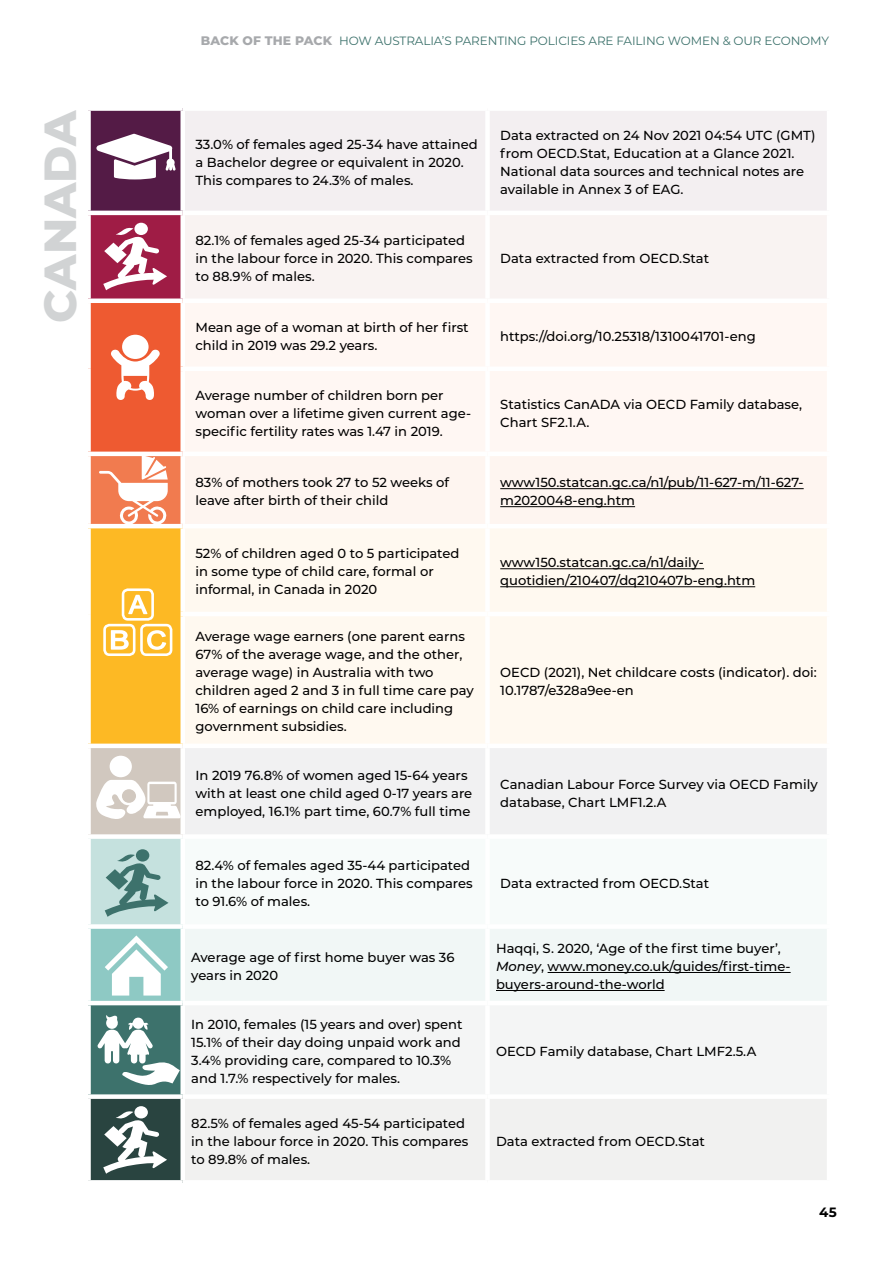
<style>
.page{position:relative;width:893px;height:1263px;background:#fff}
.page>*{position:absolute;margin:0;border:0;box-sizing:border-box;transform-origin:0 0}
.t1{font:800 45px "Montserrat";color:#d1d3d4}
.t2{font:700 13.5px "Montserrat";color:#000}
.t3{font:500 13.2px/18px "Montserrat";color:#000}
.t4{font:12px "Montserrat";letter-spacing:-.01em;color:#3d726c}
.s1{font-weight:800;font-size:12.3px;color:#a7a9ac}
.s2{font-style:italic}
</style>
<div class="page">
<div style="left:89px;top:109px;width:94px;height:104px;background:#541b46"></div>
<div style="left:185px;top:111px;width:642px;height:100px;background:#f3eff1"></div>
<div style="left:89px;top:213px;width:94px;height:88px;background:#9f1c45"></div>
<div style="left:185px;top:215px;width:642px;height:83px;background:#f9f3f2"></div>
<div style="left:89px;top:301px;width:94px;height:153px;background:#ee5a31"></div>
<div style="left:185px;top:303px;width:642px;height:148px;background:#fff7f3"></div>
<div style="left:89px;top:454px;width:94px;height:72px;background:#f17b4f"></div>
<div style="left:185px;top:456px;width:642px;height:68px;background:#fef5f0"></div>
<div style="left:89px;top:526px;width:94px;height:220px;background:#fdb924"></div>
<div style="left:185px;top:529px;width:642px;height:214px;background:#fff9f0"></div>
<div style="left:89px;top:746px;width:94px;height:90px;background:#d1c8bf"></div>
<div style="left:185px;top:748px;width:642px;height:86px;background:#f1f1f2"></div>
<div style="left:89px;top:836px;width:94px;height:90px;background:#c5e1de"></div>
<div style="left:89px;top:926px;width:94px;height:77px;background:#8ec9c4"></div>
<div style="left:185px;top:929px;width:642px;height:72px;background:#f1f7f6"></div>
<div style="left:89px;top:1003px;width:94px;height:94px;background:#3d726c"></div>
<div style="left:185px;top:1006px;width:641px;height:88px;background:#f4f5f5"></div>
<div style="left:89px;top:1097px;width:94px;height:85px;background:#294440"></div>
<div style="left:185px;top:1099px;width:642px;height:81px;background:#f1f1f0"></div>
<div style="left:86px;top:106px;width:97px;height:5px;background:#fff"></div>
<div style="left:86px;top:111px;width:5px;height:100px;background:#fff"></div>
<div style="left:180px;top:111px;width:5px;height:100px;background:#fff"></div>
<div style="left:485px;top:111px;width:5px;height:100px;background:#fff"></div>
<hr style="left:86px;top:211px;width:97px;height:4px;background:#fff">
<div style="left:86px;top:215px;width:5px;height:83px;background:#fff"></div>
<div style="left:180px;top:215px;width:5px;height:83px;background:#fff"></div>
<div style="left:485px;top:215px;width:5px;height:83px;background:#fff"></div>
<div style="left:86px;top:298px;width:97px;height:5px;background:#fff"></div>
<div style="left:86px;top:303px;width:5px;height:66px;background:#fff"></div>
<div style="left:86px;top:369px;width:5px;height:83px;background:#fff"></div>
<div style="left:180px;top:303px;width:5px;height:64px;background:#fff"></div>
<div style="left:485px;top:303px;width:5px;height:64px;background:#fff"></div>
<hr style="left:180px;top:367px;width:307px;height:4px;background:#fff">
<div style="left:180px;top:371px;width:5px;height:81px;background:#fff"></div>
<hr style="left:487px;top:367px;width:344px;height:4px;background:#fff">
<div style="left:485px;top:371px;width:5px;height:81px;background:#fff"></div>
<hr style="left:86px;top:452px;width:97px;height:4px;background:#fff">
<div style="left:86px;top:456px;width:5px;height:68px;background:#fff"></div>
<div style="left:180px;top:456px;width:5px;height:68px;background:#fff"></div>
<div style="left:485px;top:456px;width:5px;height:68px;background:#fff"></div>
<hr style="left:86px;top:524px;width:97px;height:4px;background:#fff">
<div style="left:86px;top:528px;width:5px;height:86px;background:#fff"></div>
<div style="left:86px;top:614px;width:5px;height:130px;background:#fff"></div>
<div style="left:180px;top:528px;width:5px;height:84px;background:#fff"></div>
<div style="left:485px;top:528px;width:5px;height:84px;background:#fff"></div>
<hr style="left:180px;top:612px;width:307px;height:4px;background:#fff">
<div style="left:180px;top:616px;width:5px;height:128px;background:#fff"></div>
<hr style="left:487px;top:612px;width:344px;height:4px;background:#fff">
<div style="left:485px;top:616px;width:5px;height:128px;background:#fff"></div>
<hr style="left:86px;top:744px;width:97px;height:4px;background:#fff">
<div style="left:86px;top:748px;width:5px;height:86px;background:#fff"></div>
<div style="left:180px;top:748px;width:5px;height:86px;background:#fff"></div>
<div style="left:485px;top:748px;width:5px;height:86px;background:#fff"></div>
<div style="left:86px;top:834px;width:97px;height:5px;background:#fff"></div>
<div style="left:86px;top:839px;width:5px;height:85px;background:#fff"></div>
<div style="left:180px;top:839px;width:5px;height:85px;background:#fff"></div>
<div style="left:86px;top:924px;width:97px;height:5px;background:#fff"></div>
<div style="left:86px;top:929px;width:5px;height:72px;background:#fff"></div>
<div style="left:180px;top:929px;width:5px;height:72px;background:#fff"></div>
<div style="left:485px;top:929px;width:5px;height:72px;background:#fff"></div>
<hr style="left:86px;top:1001px;width:97px;height:4px;background:#fff">
<div style="left:86px;top:1005px;width:5px;height:89px;background:#fff"></div>
<div style="left:180px;top:1005px;width:5px;height:89px;background:#fff"></div>
<div style="left:485px;top:1005px;width:5px;height:89px;background:#fff"></div>
<div style="left:86px;top:1094px;width:97px;height:5px;background:#fff"></div>
<div style="left:86px;top:1099px;width:5px;height:81px;background:#fff"></div>
<div style="left:180px;top:1099px;width:5px;height:81px;background:#fff"></div>
<div style="left:485px;top:1099px;width:5px;height:81px;background:#fff"></div>
<svg style="left:88px;top:1180px;width:95px;height:3px"></svg>
<hr style="left:500px;top:488px;width:304px;height:1px;background:#000">
<hr style="left:500px;top:506px;width:135px;height:1px;background:#000">
<hr style="left:500px;top:568px;width:204px;height:1px;background:#000">
<hr style="left:500px;top:586px;width:255px;height:1px;background:#000">
<hr style="left:548px;top:972px;width:243px;height:1px;background:#000">
<hr style="left:496px;top:990px;width:169px;height:1px;background:#000">
<svg style="left:105px;top:935px;width:63px;height:60px"></svg>
<svg style="left:134px;top:1106px;width:14px;height:12px"></svg>
<svg style="left:103px;top:1111px;width:64px;height:63px"></svg>
<div style="left:134px;top:223px;width:14px;height:12px;background:#fff;border-radius:50%"></div>
<svg style="left:103px;top:227px;width:64px;height:63px"></svg>
<div style="left:136px;top:849px;width:13px;height:12px;background:#3d726c;border-radius:50%"></div>
<svg style="left:105px;top:854px;width:64px;height:63px"></svg>
<svg style="left:99px;top:456px;width:69px;height:68px"></svg>
<div style="left:122px;top:335px;width:27px;height:24px;background:#fff;border-radius:50%"></div>
<svg style="left:111px;top:349px;width:49px;height:51px"></svg>
<svg style="left:128px;top:595px;width:19px;height:19px"></svg>
<div style="left:122px;top:588px;width:32px;height:33px;border:3px solid #fff;border-radius:5px"></div>
<svg style="left:111px;top:630px;width:18px;height:20px"></svg>
<div style="left:103px;top:624px;width:32px;height:32px;border:3px solid #fff;border-radius:5px"></div>
<svg style="left:147px;top:630px;width:19px;height:20px"></svg>
<div style="left:140px;top:624px;width:32px;height:32px;border:3px solid #fff;border-radius:5px"></div>
<svg style="left:96px;top:134px;width:80px;height:45px"></svg>
<div style="left:110px;top:756px;width:22px;height:21px;background:#fff;border-radius:50%"></div>
<svg style="left:96px;top:780px;width:85px;height:41px"></svg>
<svg style="left:97px;top:1015px;width:83px;height:70px"></svg>
<p class="t1" style="left:27px;top:322px;width:214px;rotate:-90deg">CANADA</p>
<p class="t4" style="left:201px;top:32px;width:630px"><span class="s1">BACK OF THE PACK</span> HOW AUSTRALIA’S PARENTING POLICIES ARE FAILING WOMEN &amp; OUR ECONOMY</p>
<p class="t3" style="left:195px;top:135px;width:284px">33.0% of females aged 25-34 have attained a Bachelor degree or equivalent in 2020.<br>This compares to 24.3% of males.</p>
<p class="t3" style="left:500px;top:126px;width:317px">Data extracted on 24 Nov 2021 04:54 UTC (GMT) from OECD.Stat, Education at a Glance 2021.<br>National data sources and technical notes are available in Annex 3 of EAG.</p>
<p class="t3" style="left:195px;top:231px;width:279px">82.1% of females aged 25-34 participated in the labour force in 2020. This compares to 88.9% of males.</p>
<p class="t3" style="left:500px;top:249px;width:210px">Data extracted from OECD.Stat</p>
<p class="t3" style="left:195px;top:318px;width:275px">Mean age of a woman at birth of her first child in 2019 was 29.2 years.</p>
<p class="t3" style="left:500px;top:327px;width:257px">https://doi.org/10.25318/1310041701-eng</p>
<p class="t3" style="left:195px;top:385px;width:277px">Average number of children born per woman over a lifetime given current age&shy;specific fertility rates was 1.47 in 2019.</p>
<p class="t3" style="left:500px;top:394px;width:303px">Statistics CanADA via OECD Family database,<br>Chart SF2.1.A.</p>
<p class="t3" style="left:195px;top:473px;width:255px">83% of mothers took 27 to 52 weeks of leave after birth of their child</p>
<p class="t3" style="left:500px;top:473px;width:305px">www150.statcan.gc.ca/n1/pub/11-627-m/11-627- m2020048-eng.htm</p>
<p class="t3" style="left:195px;top:544px;width:265px">52% of children aged 0 to 5 participated in some type of child care, formal or informal, in Canada in 2020</p>
<p class="t3" style="left:500px;top:553px;width:256px">www150.statcan.gc.ca/n1/daily&shy;quotidien/210407/dq210407b-eng.htm</p>
<p class="t3" style="left:195px;top:627px;width:280px">Average wage earners (one parent earns 67% of the average wage, and the other, average wage) in Australia with two children aged 2 and 3 in full time care pay 16% of earnings on child care including government subsidies.</p>
<p class="t3" style="left:500px;top:663px;width:318px">OECD (2021), Net childcare costs (indicator). doi:<br>10.1787/e328a9ee-en</p>
<p class="t3" style="left:195px;top:765px;width:278px">In 2019 76.8% of women aged 15-64 years with at least one child aged 0-17 years are employed, 16.1% part time, 60.7% full time</p>
<p class="t3" style="left:500px;top:774px;width:319px">Canadian Labour Force Survey via OECD Family database, Chart LMF1.2.A</p>
<p class="t3" style="left:195px;top:856px;width:279px">82.4% of females aged 35-44 participated in the labour force in 2020. This compares to 91.6% of males.</p>
<p class="t3" style="left:500px;top:874px;width:210px">Data extracted from OECD.Stat</p>
<p class="t3" style="left:191px;top:948px;width:265px">Average age of first home buyer was 36 years in 2020</p>
<p class="t3" style="left:496px;top:939px;width:296px">Haqqi, S. 2020, ‘Age of the first time buyer’,<br><span class="s2">Money</span>, www.money.co.uk/guides/first-time&shy;buyers-around-the-world</p>
<p class="t3" style="left:191px;top:1015px;width:273px">In 2010, females (15 years and over) spent 15.1% of their day doing unpaid work and 3.4% providing care, compared to 10.3% and 1.7.% respectively for males.</p>
<p class="t3" style="left:496px;top:1042px;width:262px">OECD Family database, Chart LMF2.5.A</p>
<p class="t3" style="left:191px;top:1113px;width:279px">82.5% of females aged 45-54 participated in the labour force in 2020. This compares to 89.8% of males.</p>
<p class="t3" style="left:496px;top:1131px;width:210px">Data extracted from OECD.Stat</p>
<p class="t2" style="left:819px;top:1203px;width:19px">45</p>
</div>
